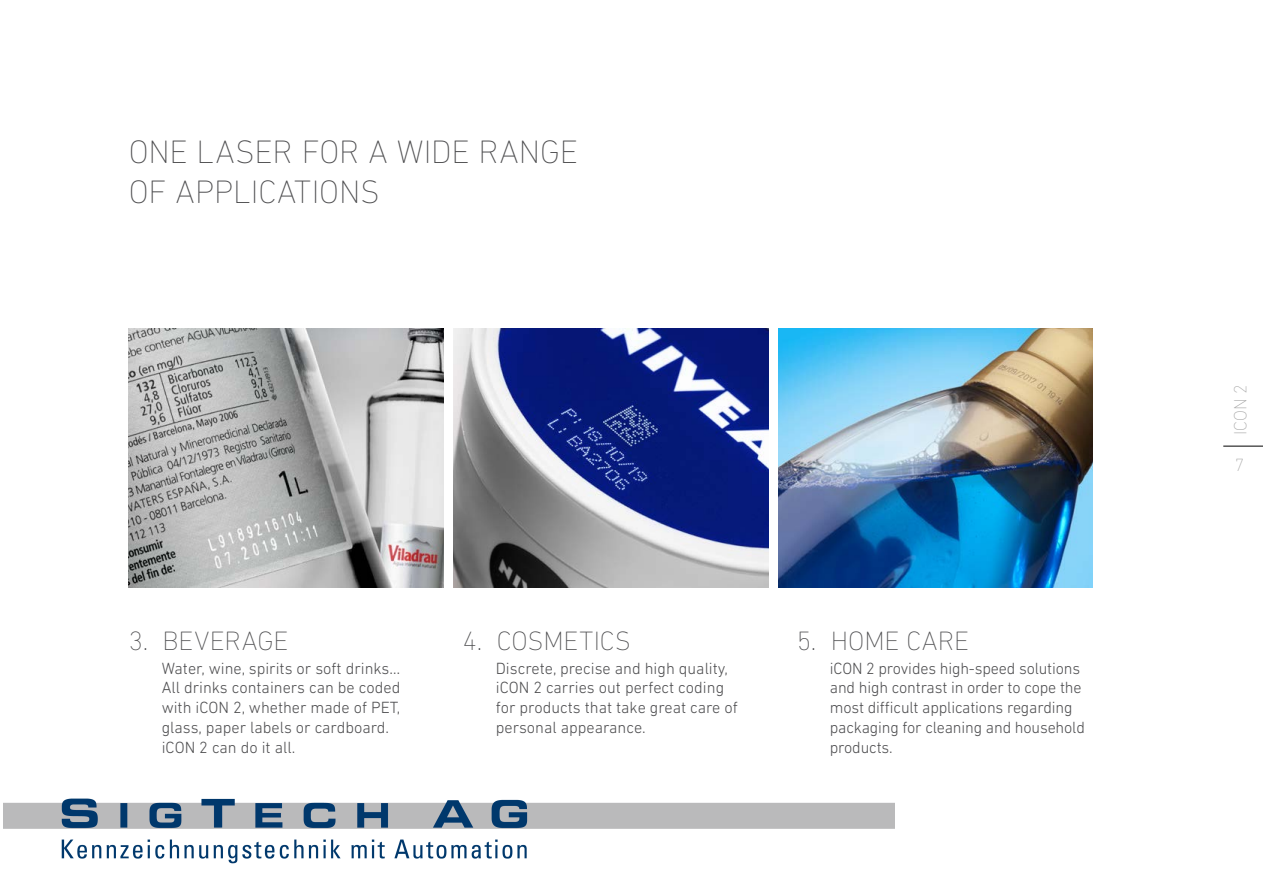
<style>
.page{position:relative;width:1263px;height:893px;background:#fff}
.page>*{position:absolute;margin:0;border:0;box-sizing:border-box;transform-origin:0 0}
.t1{font:200 33px/39.6px "DIN Next LT Pro";letter-spacing:-.005em;color:#4d4d4f}
.t2{font:200 27px "DIN Next LT Pro";color:#4d4d4f}
.t3{font:200 18px "DIN Next LT Pro";color:#a2a2a2}
.t4{font:300 16.5px/19.8px "DIN Next LT Pro";color:#4d4d4f}
</style>
<div class="page">
<hr style="left:1223px;top:446px;width:40px;height:1px;background:#000">
<img style="left:453px;top:329px;width:315px;height:259px">
<img style="left:129px;top:329px;width:314px;height:259px">
<img style="left:778px;top:329px;width:315px;height:259px">
<img style="left:4px;top:798px;width:890px;height:66px">
<p class="t1" style="left:129px;top:132px;width:451px">ONE LASER FOR A WIDE RANGE<br>OF APPLICATIONS</p>
<p class="t2" style="left:129px;top:625px;width:161px">3. BEVERAGE</p>
<p class="t4" style="left:162px;top:658px;width:240px">Water, wine, spirits or soft drinks…<br>All drinks containers can be coded with iCON 2, whether made of PET, glass, paper labels or cardboard. iCON 2 can do it all.</p>
<p class="t2" style="left:463px;top:625px;width:170px">4. COSMETICS</p>
<p class="t4" style="left:496px;top:658px;width:244px">Discrete, precise and high quality, iCON 2 carries out perfect coding for products that take great care of personal appearance.</p>
<p class="t2" style="left:797px;top:625px;width:174px">5. HOME CARE</p>
<p class="t4" style="left:830px;top:658px;width:257px">iCON 2 provides high-speed solutions and high contrast in order to cope the most difcult applications regarding packaging for cleaning and household products.</p>
<p class="t3" style="left:1230px;top:435px;width:52px;rotate:-90deg">ICON 2</p>
<p class="t3" style="left:1235px;top:454px;width:11px">7</p>
</div>
